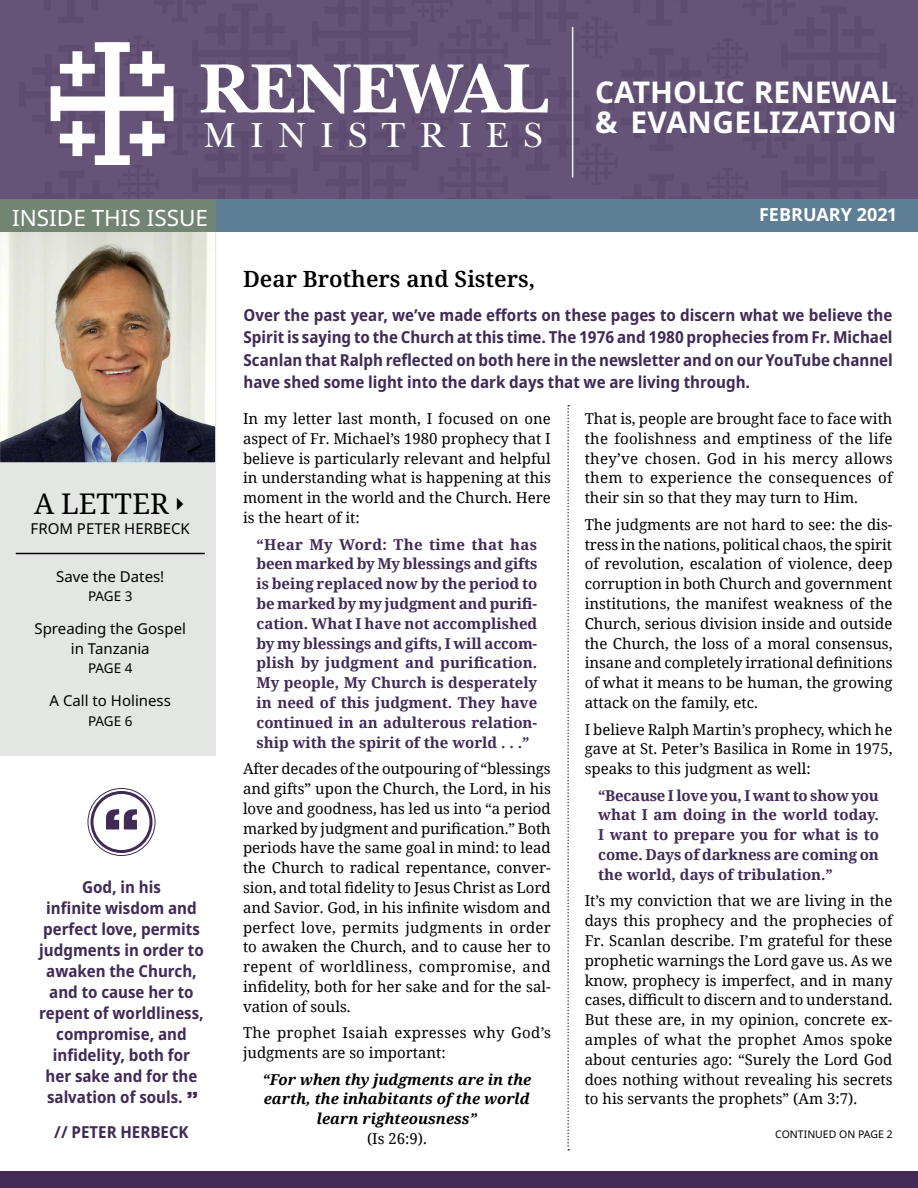
<style>
.page{position:relative;width:918px;height:1188px;background:#fff}
.page>*{position:absolute;margin:0;border:0;box-sizing:border-box;transform-origin:0 0}
.t1{font:700 72.75px "New Baskerville";color:#fff}
.t2{font:800 54px "Rockwell";color:#402b56}
.t3{font:36.45px "New Baskerville";letter-spacing:.4em;color:#fff}
.t4{font:700 30px/30px "Noto Sans";color:#fff}
.t5{font:28.5px "Noto Serif";color:#000}
.t6{font:600 22.5px "Noto Serif";color:#000}
.t7{font:22.5px "Noto Sans";color:#fff}
.t8{font:700 18px "Noto Sans";color:#fff}
.t9{font:700 semi-condensed 16.5px/21px "Noto Sans";color:#402b56;text-align:justify}
.t10{font:15px/19.8px "Noto Serif";color:#000;text-align:justify}
.t11{font:700 15px/19.8px "Noto Serif";color:#402b56;text-align:justify}
.t12{font:italic 700 15px/19.8px "Noto Serif";color:#000;text-align:center}
.t13{font:15px/19.5px "Noto Sans";color:#000;text-align:center}
.t14{font:15px/19.8px "Noto Serif";letter-spacing:.025em;color:#000}
.t15{font:13.5px "Noto Sans";letter-spacing:-.02em;color:#000}
.t16{font:10.5px "Noto Sans";color:#000}
.s1{font-family:"Rockwell";font-weight:800;font-stretch:normal}
</style>
<div class="page">
<div style="left:0;top:202px;width:216px;height:554px;background:#e3e6e3"></div>
<img style="left:2px;top:232px;width:212px;height:229px">
<div style="left:0;top:230px;width:216px;height:233px;border:1px solid #e3e6e3"></div>
<div style="left:0;top:1172px;width:918px;height:16px;background:#402b56"></div>
<div style="left:0;top:0;width:918px;height:200px;background:#655477"></div>
<div style="left:202px;top:200px;width:716px;height:32px;background:#5d7e95"></div>
<svg style="left:567px;top:405px;width:2px;height:745px"></svg>
<div style="left:0;top:200px;width:216px;height:32px;background:#728472"></div>
<hr style="left:16px;top:553px;width:189px;height:1px;background:#000">
<div style="left:105px;top:43px;width:15px;height:122px;background:#fff"></div>
<div style="left:51px;top:97px;width:118px;height:14px;background:#fff"></div>
<div style="left:72px;top:51px;width:10px;height:35px;background:#fff"></div>
<div style="left:60px;top:64px;width:35px;height:10px;background:#fff"></div>
<div style="left:142px;top:51px;width:10px;height:35px;background:#fff"></div>
<div style="left:130px;top:64px;width:35px;height:10px;background:#fff"></div>
<div style="left:142px;top:121px;width:10px;height:35px;background:#fff"></div>
<div style="left:130px;top:134px;width:35px;height:9px;background:#fff"></div>
<div style="left:72px;top:121px;width:10px;height:35px;background:#fff"></div>
<div style="left:60px;top:134px;width:35px;height:9px;background:#fff"></div>
<div style="left:95px;top:42px;width:35px;height:10px;background:#fff"></div>
<div style="left:164px;top:86px;width:10px;height:35px;background:#fff"></div>
<div style="left:51px;top:86px;width:9px;height:35px;background:#fff"></div>
<div style="left:95px;top:155px;width:35px;height:10px;background:#fff"></div>
<hr style="left:572px;top:27px;width:1px;height:150px;background:#eeedee">
<div style="left:87px;top:788px;width:69px;height:68px;border:1px solid #402b56;border-radius:50%"></div>
<div style="left:90px;top:791px;width:63px;height:62px;border:3px solid #402b56;border-radius:50%"></div>
<h1 class="t1" style="left:200px;top:46px;width:350px">RENEWAL</h1>
<h3 class="t3" style="left:204px;top:114px;width:340px">MINISTRIES</h3>
<h3 class="t7" style="left:12px;top:202px;width:197px">INSIDE THIS ISSUE</h3>
<h3 class="t6" style="left:243px;top:263px;width:294px">Dear Brothers and Sisters,</h3>
<h3 class="t4" style="left:595px;top:78px;width:303px">CATHOLIC RENEWAL &amp; EVANGELIZATION</h3>
<p class="t8" style="left:759px;top:202px;width:139px">FEBRUARY 2021</p>
<h3 class="t5" style="left:34px;top:484px;width:136px">A LETTER</h3>
<p class="t13" style="left:31px;top:519px;width:161px">FROM PETER HERBECK</p>
<p class="t13" style="left:56px;top:567px;width:110px">Save the Dates!</p>
<p class="t15" style="left:88px;top:587px;width:46px">PAGE 3</p>
<p class="t13" style="left:35px;top:619px;width:153px">Spreading the Gospel in Tanzania</p>
<p class="t15" style="left:88px;top:659px;width:46px">PAGE 4</p>
<p class="t13" style="left:50px;top:691px;width:123px">A Call to Holiness</p>
<p class="t15" style="left:88px;top:711px;width:46px">PAGE 6</p>
<h2 class="t2" style="left:102px;top:797px;width:40px">“</h2>
<p class="t9" style="left:39px;top:877px;width:166px;text-align:center">God, in his<br>infinite wisdom and perfect love, permits judgments in order to awaken the Church, and to cause her to repent of worldliness, compromise, and infidelity, both for her sake and for the salvation of souls. <span class="s1">”</span></p>
<p class="t9" style="left:54px;top:1122px;width:136px">// PETER HERBECK</p>
<p class="t9" style="left:244px;top:304px;width:651px;line-height:22.5px">Over the past year, we’ve made efforts on these pages to discern what we believe the Spirit is saying to the Church at this time. The 1976 and 1980 prophecies from Fr. Michael Scanlan that Ralph reflected on both here in the newsletter and on our YouTube channel have shed some light into the dark days that we are living through.</p>
<p class="t10" style="left:243px;top:408px;width:309px">In my letter last month, I focused on one aspect of Fr. Michael’s 1980 prophecy that I believe is particularly relevant and helpful in understanding what is happening at this moment in the world and the Church. Here is the heart of it:</p>
<p class="t11" style="left:256px;top:534px;width:282px">“Hear My Word: The time that has been marked by My blessings and gifts is being replaced now by the period to be marked by my judgment and purifi&shy;cation. What I have not accomplished by my blessings and gifts, I will accom&shy;plish by judgment and purification.<br>My people, My Church is desperately in need of this judgment. They have continued in an adulterous relation&shy;ship with the spirit of the world . . .”</p>
<p class="t10" style="left:243px;top:758px;width:309px">After decades of the outpouring of “blessings and gifts” upon the Church, the Lord, in his love and goodness, has led us into “a period marked by judgment and purification.” Both periods have the same goal in mind: to lead the Church to radical repentance, conver&shy;sion, and total fidelity to Jesus Christ as Lord and Savior. God, in his infinite wisdom and perfect love, permits judgments in order to awaken the Church, and to cause her to repent of worldliness, compromise, and infidelity, both for her sake and for the sal&shy;vation of souls.</p>
<p class="t14" style="left:243px;top:1022px;width:309px">The prophet Isaiah expresses why God’s judgments are so important:</p>
<p class="t12" style="left:262px;top:1069px;width:270px">“For when thy judgments are in the earth, the inhabitants of the world learn righteousness”</p>
<p class="t10" style="left:367px;top:1128px;width:61px">(Is 26:9).</p>
<p class="t10" style="left:585px;top:408px;width:309px">That is, people are brought face to face with the foolishness and emptiness of the life they’ve chosen. God in his mercy allows them to experience the consequences of their sin so that they may turn to Him.</p>
<p class="t10" style="left:585px;top:514px;width:309px">The judgments are not hard to see: the dis&shy;tress in the nations, political chaos, the spirit of revolution, escalation of violence, deep corruption in both Church and government institutions, the manifest weakness of the Church, serious division inside and outside the Church, the loss of a moral consensus, insane and completely irrational definitions of what it means to be human, the growing attack on the family, etc.</p>
<p class="t10" style="left:585px;top:719px;width:309px">I believe Ralph Martin’s prophecy, which he gave at St. Peter’s Basilica in Rome in 1975, speaks to this judgment as well:</p>
<p class="t11" style="left:598px;top:785px;width:282px">“Because I love you, I want to show you what I am doing in the world today.<br>I want to prepare you for what is to come. Days of darkness are coming on the world, days of tribulation.”</p>
<p class="t10" style="left:585px;top:891px;width:309px">It’s my conviction that we are living in the days this prophecy and the prophecies of Fr. Scanlan describe. I’m grateful for these prophetic warnings the Lord gave us. As we know, prophecy is imperfect, and in many cases, difficult to discern and to understand.<br>But these are, in my opinion, concrete ex&shy;amples of what the prophet Amos spoke about centuries ago: “Surely the Lord God does nothing without revealing his secrets to his servants the prophets” (Am 3:7).</p>
<p class="t16" style="left:775px;top:1127px;width:119px">CONTINUED ON PAGE 2</p>
</div>
